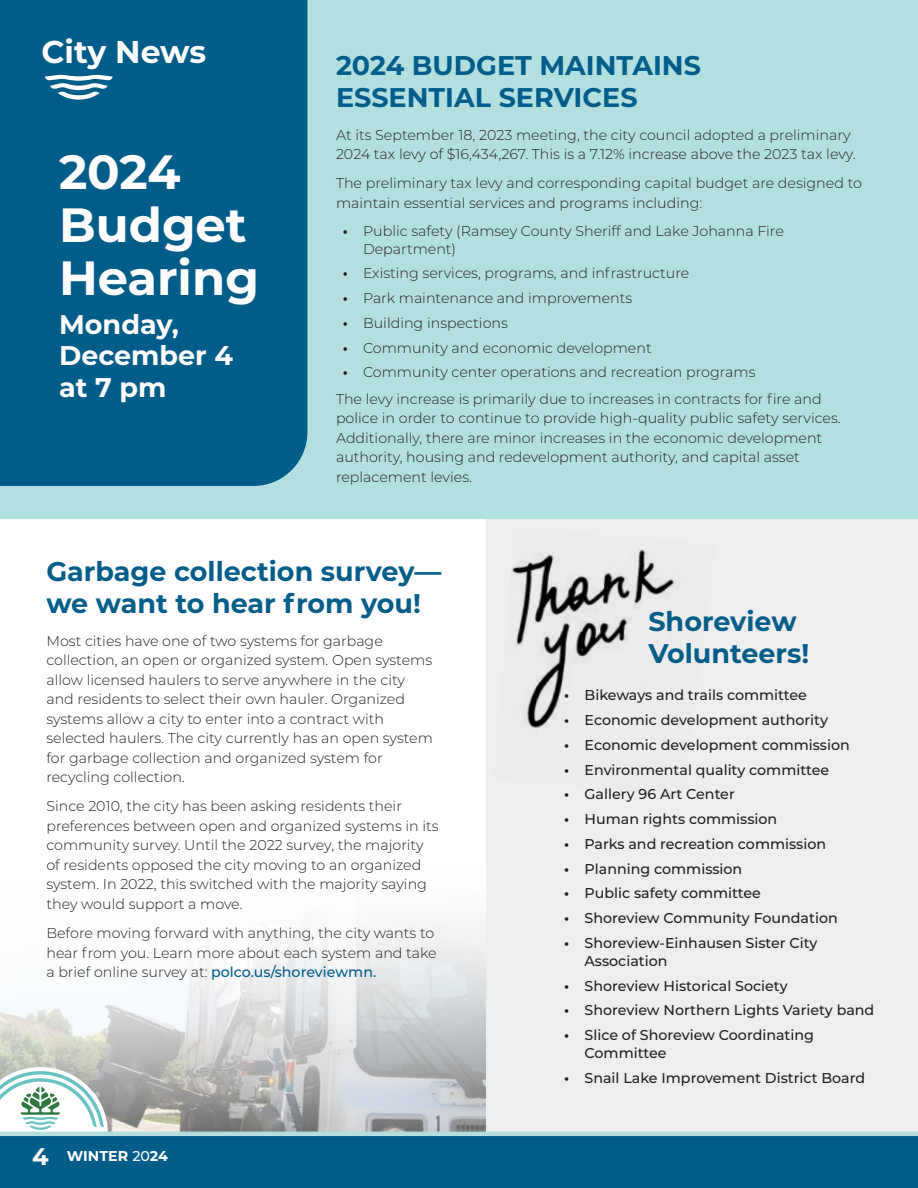
<style>
.page{position:relative;width:918px;height:1188px;background:#fff}
.page>*{position:absolute;margin:0;border:0;box-sizing:border-box;transform-origin:0 0}
.t1{font:700 48px/53.2px "Montserrat";color:#fff}
.t2{font:700 31.5px "Montserrat";color:#fff}
.t3{font:700 27px/31.5px "Montserrat";color:#005d8a}
.t4{font:700 27px/31.5px "Montserrat";color:#fff}
.t5{font:300 14.25px/19.5px "Montserrat";color:#231f20}
.t6{font:500 14.25px/18px "Montserrat";color:#231f20}
.t7{font:700 14.25px "Montserrat";color:#fff}
.s1{font-weight:700}
.s2{font-weight:500;color:#005d8a}
.s3{font-size:24px}
.s4{font-weight:500}
</style>
<div class="page">
<img style="left:0;top:922px;width:486px;height:210px">
<div style="left:486px;top:503px;width:432px;height:638px;background:#eeeeef"></div>
<img style="left:511px;top:549px;width:165px;height:180px">
<div style="left:0;top:0;width:918px;height:518px;background:#b3dfe0"></div>
<div style="left:0;top:0;width:307px;height:486px;background:#005d8a"></div>
<div style="left:0;top:1136px;width:918px;height:52px;background:#005d8a"></div>
<svg style="left:0;top:1067px;width:108px;height:65px"></svg>
<hr style="left:0;top:1132px;width:918px;height:4px;background:#b3dfe0">
<svg style="left:45px;top:75px;width:68px;height:25px;background:#659db8"></svg>
<h2 class="t2" style="left:42px;top:29px;width:166px">City News</h2>
<h1 class="t1" style="left:59px;top:143px;width:201px">2024<br>Budget<br>Hearing</h1>
<h3 class="t4" style="left:59px;top:307px;width:176px">Monday,<br>December 4 at 7 pm</h3>
<h3 class="t3" style="left:336px;top:48px;width:366px">2024 BUDGET MAINTAINS<br>ESSENTIAL SERVICES</h3>
<p class="t5" style="left:336px;top:124px;width:521px">At its September 18, 2023 meeting, the city council adopted a preliminary<br>2024 tax levy of $16,434,267. This is a 7.12% increase above the 2023 tax levy.</p>
<p class="t5" style="left:336px;top:173px;width:527px">The preliminary tax levy and corresponding capital budget are designed to maintain essential services and programs including:</p>
<p class="t5" style="left:363px;top:221px;width:422px;line-height:18px;text-indent:-20px"><span class="s1">•</span> Public safety (Ramsey County Sheriff and Lake Johanna Fire<br>Department)</p>
<p class="t5" style="left:343px;top:263px;width:348px"><span class="s1">•</span> Existing services, programs, and infrastructure</p>
<p class="t5" style="left:343px;top:288px;width:291px"><span class="s1">•</span> Park maintenance and improvements</p>
<p class="t5" style="left:343px;top:313px;width:167px"><span class="s1">•</span> Building inspections</p>
<p class="t5" style="left:343px;top:337px;width:310px"><span class="s1">•</span> Community and economic development</p>
<p class="t5" style="left:336px;top:359px;width:487px;line-height:26.2px;text-indent:7px"><span class="s1">•</span> Community center operations and recreation programs<br>The levy increase is primarily due to increases in contracts for fire and</p>
<p class="t5" style="left:336px;top:408px;width:506px">police in order to continue to provide high-quality public safety services.<br>Additionally, there are minor increases in the economic development authority, housing and redevelopment authority, and capital asset replacement levies.</p>
<h3 class="t3" style="left:46px;top:554px;width:397px">Garbage collection survey— we want to hear from you!</h3>
<p class="t5" style="left:46px;top:630px;width:388px">Most cities have one of two systems for garbage collection, an open or organized system. Open systems allow licensed haulers to serve anywhere in the city and residents to select their own hauler. Organized systems allow a city to enter into a contract with selected haulers. The city currently has an open system for garbage collection and organized system for recycling collection.</p>
<p class="t5" style="left:46px;top:796px;width:394px">Since 2010, the city has been asking residents their preferences between open and organized systems in its community survey. Until the 2022 survey, the majority of residents opposed the city moving to an organized system. In 2022, this switched with the majority saying they would support a move.</p>
<p class="t5" style="left:46px;top:923px;width:392px">Before moving forward with anything, the city wants to hear from you. Learn more about each system and take a brief online survey at: <span class="s2">polco.us/shoreviewmn.</span></p>
<p class="t7" style="left:32px;top:1146px;width:137px"><span class="s3">4</span> WINTER <span class="s4">20</span>24</p>
<h3 class="t3" style="left:648px;top:604px;width:162px">Shoreview<br>Volunteers!</h3>
<p class="t6" style="left:564px;top:686px;width:244px"><span class="s1">•</span> Bikeways and trails committee</p>
<p class="t6" style="left:564px;top:710px;width:265px"><span class="s1">•</span> Economic development authority</p>
<p class="t6" style="left:564px;top:735px;width:287px"><span class="s1">•</span> Economic development commission</p>
<p class="t6" style="left:564px;top:760px;width:266px"><span class="s1">•</span> Environmental quality committee</p>
<p class="t6" style="left:564px;top:785px;width:172px"><span class="s1">•</span> Gallery 96 Art Center</p>
<p class="t6" style="left:564px;top:809px;width:214px"><span class="s1">•</span> Human rights commission</p>
<p class="t6" style="left:564px;top:834px;width:263px"><span class="s1">•</span> Parks and recreation commission</p>
<p class="t6" style="left:564px;top:859px;width:180px"><span class="s1">•</span> Planning commission</p>
<p class="t6" style="left:564px;top:884px;width:198px"><span class="s1">•</span> Public safety committee</p>
<p class="t6" style="left:564px;top:908px;width:275px"><span class="s1">•</span> Shoreview Community Foundation</p>
<p class="t6" style="left:585px;top:933px;width:235px;text-indent:-20px"><span class="s1">•</span> Shoreview-Einhausen Sister City<br>Association</p>
<p class="t6" style="left:564px;top:976px;width:225px"><span class="s1">•</span> Shoreview Historical Society</p>
<p class="t6" style="left:564px;top:1001px;width:311px"><span class="s1">•</span> Shoreview Northern Lights Variety band</p>
<p class="t6" style="left:585px;top:1025px;width:231px;text-indent:-20px"><span class="s1">•</span> Slice of Shoreview Coordinating<br>Committee</p>
<p class="t6" style="left:564px;top:1068px;width:302px"><span class="s1">•</span> Snail Lake Improvement District Board</p>
</div>
